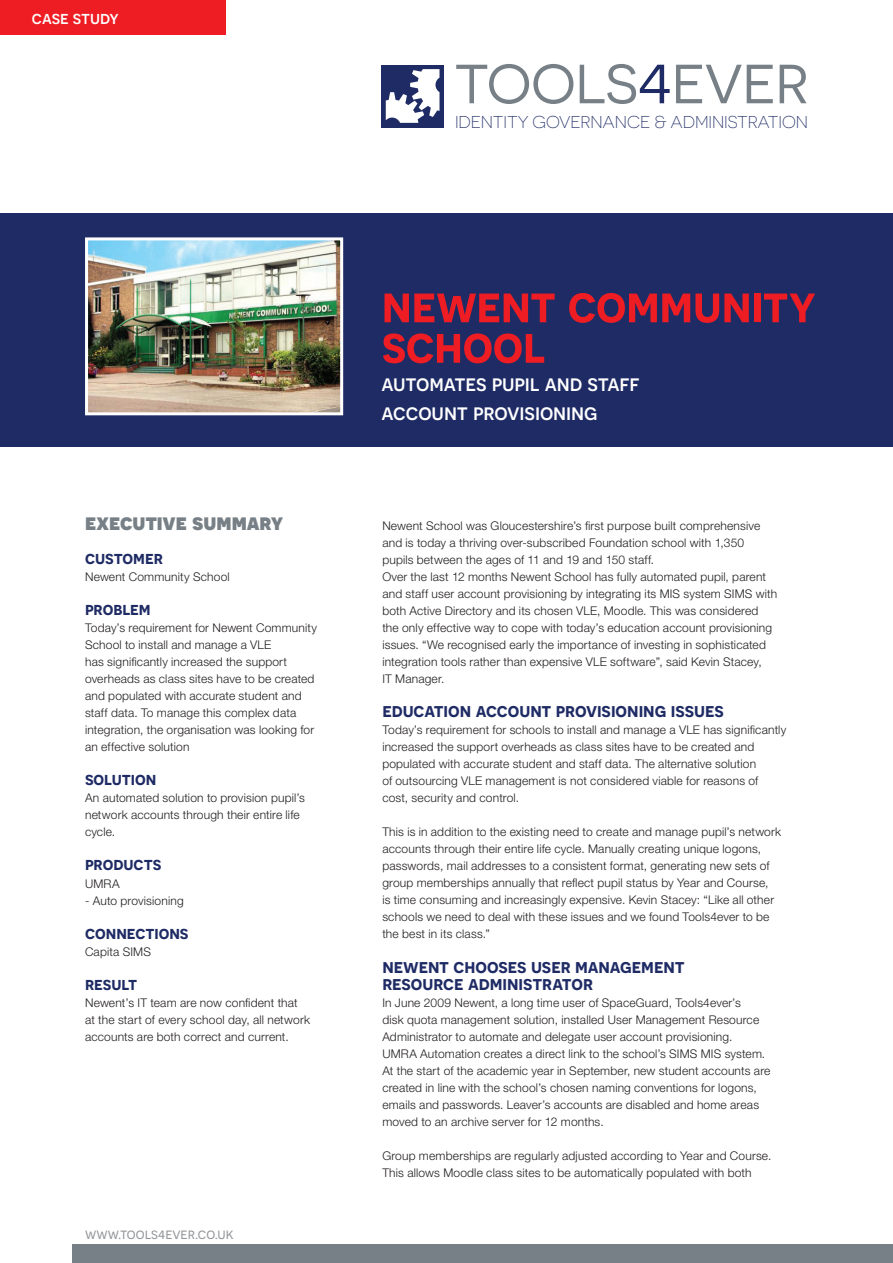
<style>
.page{position:relative;width:893px;height:1263px;background:#fff}
.page>*{position:absolute;margin:0;border:0;box-sizing:border-box;transform-origin:0 0}
.t1{font:55.05px "Novecentosanswide";color:#778086}
.t2{font:600 51.3px/40.5px "Novecentosans";letter-spacing:-.005em;color:#ee1d23}
.t3{font:500 22.5px/28.5px "Novecentosans";letter-spacing:-.01em;color:#fff}
.t4{font:800 22.5px "Novecentosans";letter-spacing:-.005em;color:#778086}
.t5{font:600 19.5px/17px "Novecentosans";letter-spacing:-.005em;color:#1f2b65}
.t6{font:600 18px "Novecentosans";letter-spacing:-.005em;color:#1f2b65}
.t7{font:500 18px "Novecentosans";color:#fff}
.t8{font:300 17.1px "Novecentosanswide";letter-spacing:-.005em;color:#1f2b65}
.t9{font:15px "Novecentosans";color:#939598}
.t10{font:300 12px/17px "Helvetica Neue LT Std";letter-spacing:.015em;color:#231f20}
.s1{color:#1f2b65}
</style>
<div class="page">
<div style="left:72px;top:1245px;width:821px;height:18px;background:#778086"></div>
<div style="left:0;top:213px;width:893px;height:233px;background:#1f2b65"></div>
<div style="left:381px;top:65px;width:63px;height:63px;background:#1f2b65"></div>
<svg style="left:386px;top:69px;width:53px;height:54px"></svg>
<div style="left:0;top:0;width:225px;height:34px;background:#ee1d23"></div>
<img style="left:89px;top:241px;width:250px;height:170px">
<div style="left:85px;top:237px;width:258px;height:178px;border:3px solid #fff"></div>
<h3 class="t7" style="left:32px;top:7px;width:89px">case study</h3>
<h1 class="t1" style="left:454px;top:52px;width:356px">TOOLS<span class="s1">4</span>EVER</h1>
<h3 class="t8" style="left:455px;top:112px;width:354px">IDENTITY GOVERNANCE &amp; ADMINISTRATION</h3>
<h3 class="t4" style="left:85px;top:508px;width:200px">executive summary</h3>
<h3 class="t6" style="left:85px;top:547px;width:80px">customer</h3>
<p class="t10" style="left:85px;top:568px;width:146px">Newent Community School</p>
<h3 class="t6" style="left:85px;top:598px;width:67px">problem</h3>
<p class="t10" style="left:85px;top:619px;width:234px">Today’s requirement for Newent Community School to install and manage a VLE<br>has significantly increased the support overheads as class sites have to be created and populated with accurate student and staff data. To manage this complex data integration, the organisation was looking for an effective solution</p>
<h3 class="t6" style="left:85px;top:768px;width:73px">solution</h3>
<p class="t10" style="left:85px;top:789px;width:221px">An automated solution to provision pupil’s network accounts through their entire life cycle.</p>
<h3 class="t6" style="left:85px;top:853px;width:78px">products</h3>
<p class="t10" style="left:85px;top:874px;width:36px">UMRA</p>
<p class="t10" style="left:85px;top:891px;width:100px">- Auto provisioning</p>
<h3 class="t6" style="left:85px;top:921px;width:105px">connections</h3>
<p class="t10" style="left:85px;top:942px;width:67px">Capita SIMS</p>
<h3 class="t6" style="left:85px;top:972px;width:54px">result</h3>
<p class="t10" style="left:85px;top:993px;width:226px">Newent’s IT team are now confident that at the start of every school day, all network accounts are both correct and current.</p>
<p class="t9" style="left:85px;top:1225px;width:150px">www.tools4ever.co.uk</p>
<h2 class="t2" style="left:382px;top:283px;width:436px">newent community school</h2>
<h3 class="t3" style="left:382px;top:369px;width:260px">automates pupil and staff account provisioning</h3>
<p class="t10" style="left:382px;top:517px;width:396px">Newent School was Gloucestershire’s first purpose built comprehensive and is today a thriving over-subscribed Foundation school with 1,350 pupils between the ages of 11 and 19 and 150 staff.<br>Over the last 12 months Newent School has fully automated pupil, parent and staff user account provisioning by integrating its MIS system SIMS with both Active Directory and its chosen VLE, Moodle. This was considered the only effective way to cope with today’s education account provisioning issues. “We recognised early the importance of investing in sophisticated integration tools rather than expensive VLE software”, said Kevin Stacey,<br>IT Manager.</p>
<h3 class="t5" style="left:382px;top:702px;width:343px">education account provisioning issues</h3>
<p class="t10" style="left:382px;top:721px;width:405px">Today’s requirement for schools to install and manage a VLE has significantly increased the support overheads as class sites have to be created and populated with accurate student and staff data. The alternative solution<br>of outsourcing VLE management is not considered viable for reasons of cost, security and control.</p>
<p class="t10" style="left:382px;top:823px;width:400px">This is in addition to the existing need to create and manage pupil’s network accounts through their entire life cycle. Manually creating unique logons, passwords, mail addresses to a consistent format, generating new sets of group memberships annually that reflect pupil status by Year and Course,<br>is time consuming and increasingly expensive. Kevin Stacey: “Like all other schools we need to deal with these issues and we found Tools4ever to be the best in its class.”</p>
<h3 class="t5" style="left:382px;top:957px;width:304px">newent chooses user management resource administrator</h3>
<p class="t10" style="left:382px;top:993px;width:390px">In June 2009 Newent, a long time user of SpaceGuard, Tools4ever’s<br>disk quota management solution, installed User Management Resource Administrator to automate and delegate user account provisioning.<br>UMRA Automation creates a direct link to the school’s SIMS MIS system.<br>At the start of the academic year in September, new student accounts are created in line with the school’s chosen naming conventions for logons, emails and passwords. Leaver’s accounts are disabled and home areas moved to an archive server for 12 months.</p>
<p class="t10" style="left:382px;top:1146px;width:391px">Group memberships are regularly adjusted according to Year and Course.<br>This allows Moodle class sites to be automatically populated with both</p>
</div>
